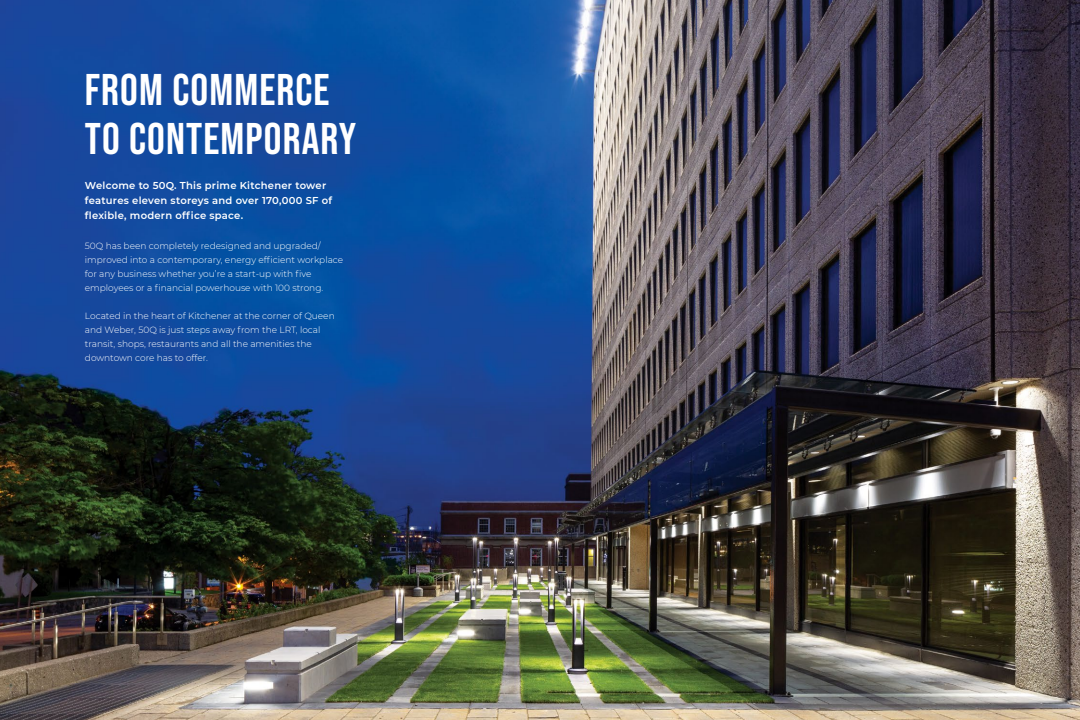
<style>
.page{position:relative;width:1080px;height:720px;background:#fff}
.page>*{position:absolute;margin:0;border:0;box-sizing:border-box;transform-origin:0 0}
.t1{font:44.4px/49px "Bebas Neue";letter-spacing:.025em;color:#fff}
.t2{font:600 10px/15px "Montserrat";letter-spacing:.025em;color:#fff}
.t3{font:300 9px/14px "Montserrat";color:#fff}
</style>
<div class="page">
<img style="left:0;top:0;width:1080px;height:720px">
<h1 class="t1" style="left:85px;top:65px;width:273px">FROM COMMERCE<br>TO CONTEMPORARY</h1>
<p class="t2" style="left:85px;top:177px;width:249px">Welcome to 50Q. This prime Kitchener tower features eleven storeys and over 170,000 SF of flexible, modern office space.</p>
<p class="t3" style="left:85px;top:238px;width:260px">50Q has been completely redesigned and upgraded/ improved into a contemporary, energy efficient workplace for any business whether you’re a start-up with five employees or a financial powerhouse with 100 strong.</p>
<p class="t3" style="left:85px;top:308px;width:251px">Located in the heart of Kitchener at the corner of Queen and Weber, 50Q is just steps away from the LRT, local transit, shops, restaurants and all the amenities the downtown core has to offer.</p>
</div>
